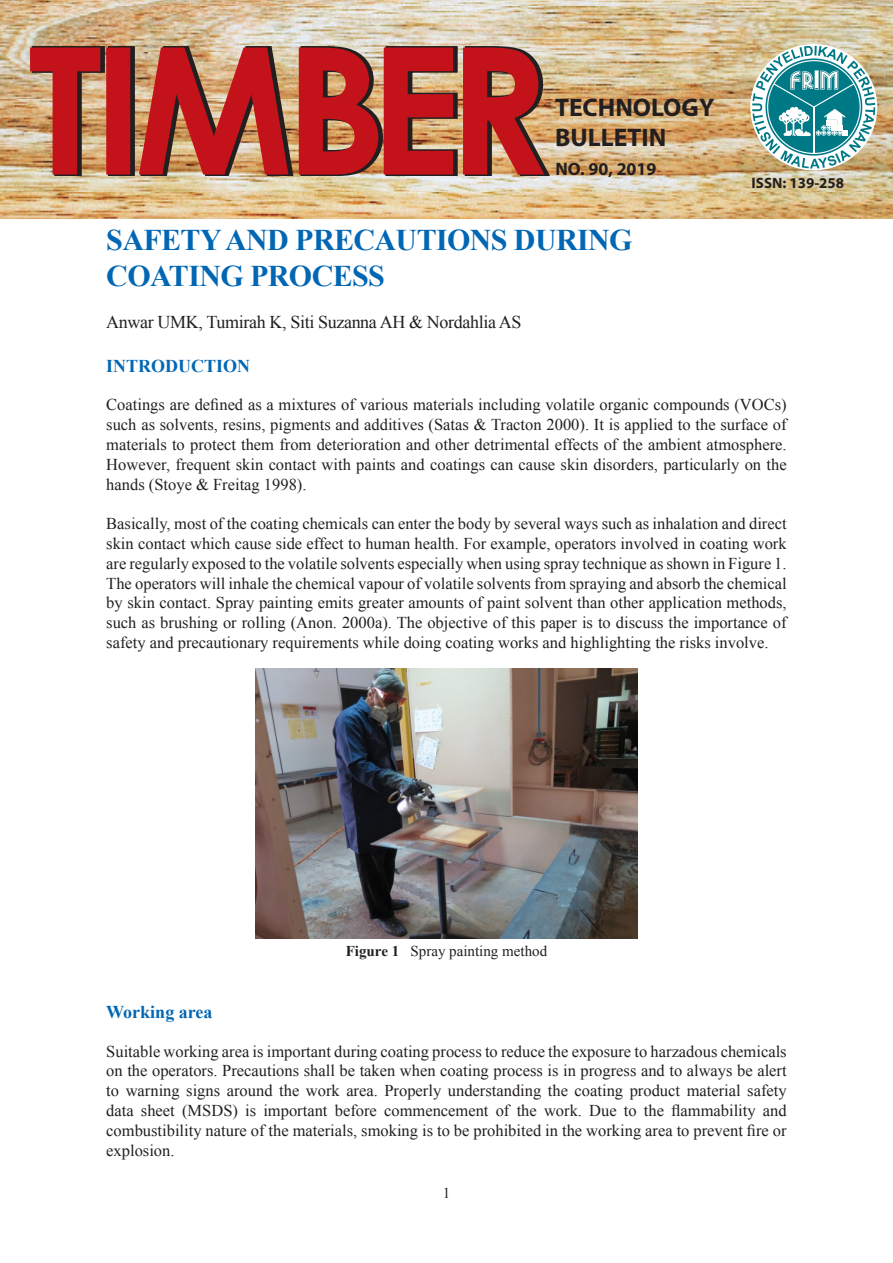
<style>
.page{position:relative;width:893px;height:1263px;background:#fff}
.page>*{position:absolute;margin:0;border:0;box-sizing:border-box;transform-origin:0 0}
.t1{font:700 30px "Times New Roman";letter-spacing:-.02em;color:#0166b3}
.t2{font:700 25.5px "Myriad Pro";color:#231f20}
.t3{font:18px "Times New Roman";letter-spacing:-.02em;color:#231f20}
.Pa0{font:700 18px "Times New Roman";color:#0166b3}
.t4{font:700 18px "Myriad Pro";color:#231f20}
.t5{font:16.5px/19.8px "Times New Roman";color:#231f20;text-align:justify}
.t6{font:15px "Times New Roman";color:#231f20}
.t7{font:700 15px "Myriad Pro";color:#231f20}
.s1{font-weight:700}
</style>
<div class="page">
<img style="left:0;top:0;width:893px;height:218px">
<svg style="left:752px;top:46px;width:123px;height:123px"></svg>
<img style="left:30px;top:46px;width:520px;height:130px">
<img style="left:30px;top:48px;width:514px;height:126px">
<img style="left:255px;top:669px;width:383px;height:269px">
<p class="t2" style="left:555px;top:90px;width:161px">TECHNOLOGY</p>
<p class="t2" style="left:555px;top:121px;width:113px">BULLETIN</p>
<p class="t4" style="left:555px;top:158px;width:103px">NO. 90, 2019</p>
<p class="t1" style="left:106px;top:219px;width:528px">SAFETY AND PRECAUTIONS DURING</p>
<p class="t1" style="left:106px;top:255px;width:280px">COATING PROCESS</p>
<p class="t3" style="left:106px;top:310px;width:417px">Anwar UMK, Tumirah K, Siti Suzanna AH &amp; Nordahlia AS</p>
<p class="t7" style="left:752px;top:173px;width:94px">ISSN: 139-258</p>
<p class="Pa0" style="left:106px;top:353px;width:145px">INTRODUCTION</p>
<p class="t5" style="left:106px;top:395px;width:682px">Coatings are defined as a mixtures of various materials including volatile organic compounds (VOCs) such as solvents, resins, pigments and additives (Satas &amp; Tracton 2000). It is applied to the surface of materials to protect them from deterioration and other detrimental effects of the ambient atmosphere.<br>However, frequent skin contact with paints and coatings can cause skin disorders, particularly on the hands (Stoye &amp; Freitag 1998).</p>
<p class="t5" style="left:106px;top:514px;width:682px">Basically, most of the coating chemicals can enter the body by several ways such as inhalation and direct skin contact which cause side effect to human health. For example, operators involved in coating work are regularly exposed to the volatile solvents especially when using spray technique as shown in Figure 1.<br>The operators will inhale the chemical vapour of volatile solvents from spraying and absorb the chemical by skin contact. Spray painting emits greater amounts of paint solvent than other application methods, such as brushing or rolling (Anon. 2000a). The objective of this paper is to discuss the importance of safety and precautionary requirements while doing coating works and highlighting the risks involve.</p>
<p class="t6" style="left:346px;top:941px;width:203px"><span class="s1">Figure 1</span> Spray painting method</p>
<p class="Pa0" style="left:106px;top:999px;width:108px">Working area</p>
<p class="t5" style="left:106px;top:1041px;width:682px">Suitable working area is important during coating process to reduce the exposure to harzadous chemicals on the operators. Precautions shall be taken when coating process is in progress and to always be alert to warning signs around the work area. Properly understanding the coating product material safety data sheet (MSDS) is important before commencement of the work. Due to the flammability and combustibility nature of the materials, smoking is to be prohibited in the working area to prevent fire or explosion.</p>
<p class="t6" style="left:443px;top:1183px;width:9px">1</p>
</div>
